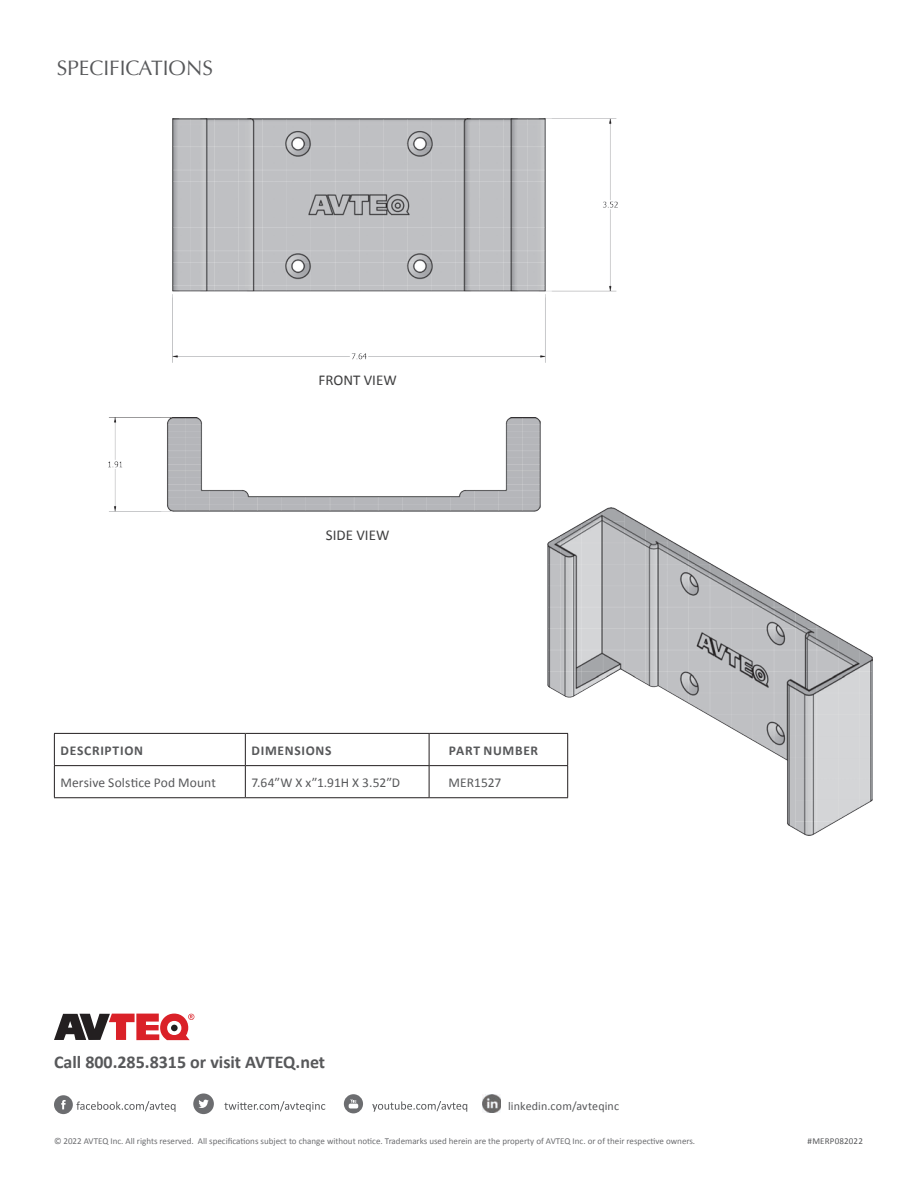
<style>
.page{position:relative;width:918px;height:1188px;background:#fff}
.page>*{position:absolute;margin:0;border:0;box-sizing:border-box;transform-origin:0 0}
.t1{font:21px "Optima";color:#57585a}
.t2{font:700 18px "Calibri";color:#57585a}
.t3{font:15px "Calibri";color:#3e3e3f}
.t4{font:13.5px "Calibri";letter-spacing:.005em;color:#57585a}
.t5{font:700 13.5px "Calibri";letter-spacing:.05em;color:#57585a}
.t6{font:12px "Calibri";letter-spacing:.01em;color:#57585a}
.t7{font:9px "Calibri";color:#6c6d70}
.t8{font:9px "Calibri";letter-spacing:.015em;color:#57585a}
</style>
<div class="page">
<hr style="left:245px;top:734px;width:1px;height:31px;background:#231f20">
<hr style="left:429px;top:733px;width:139px;height:1px;background:#231f20">
<hr style="left:429px;top:734px;width:1px;height:31px;background:#231f20">
<hr style="left:54px;top:733px;width:191px;height:1px;background:#231f20">
<hr style="left:54px;top:734px;width:1px;height:31px;background:#231f20">
<hr style="left:245px;top:733px;width:184px;height:1px;background:#231f20">
<hr style="left:54px;top:765px;width:191px;height:1px;background:#231f20">
<hr style="left:54px;top:766px;width:1px;height:31px;background:#231f20">
<hr style="left:245px;top:765px;width:184px;height:1px;background:#231f20">
<hr style="left:54px;top:797px;width:191px;height:1px;background:#231f20">
<hr style="left:245px;top:797px;width:184px;height:1px;background:#231f20">
<hr style="left:245px;top:766px;width:1px;height:31px;background:#231f20">
<hr style="left:429px;top:765px;width:139px;height:1px;background:#231f20">
<hr style="left:429px;top:766px;width:1px;height:31px;background:#231f20">
<hr style="left:429px;top:797px;width:139px;height:1px;background:#231f20">
<svg style="left:54px;top:1014px;width:140px;height:26px"></svg>
<svg style="left:224px;top:1101px;width:101px;height:11px"></svg>
<svg style="left:54px;top:1095px;width:122px;height:19px"></svg>
<svg style="left:193px;top:1094px;width:21px;height:20px"></svg>
<svg style="left:372px;top:1101px;width:95px;height:11px"></svg>
<svg style="left:344px;top:1094px;width:19px;height:19px"></svg>
<img style="left:483px;top:1095px;width:18px;height:18px">
<img style="left:109px;top:418px;width:432px;height:94px">
<img style="left:172px;top:119px;width:445px;height:243px">
<img style="left:547px;top:508px;width:325px;height:327px">
<p class="t1" style="left:57px;top:56px;width:158px">SPECIFICATIONS</p>
<p class="t3" style="left:319px;top:371px;width:80px">FRONT VIEW</p>
<p class="t3" style="left:326px;top:525px;width:65px">SIDE VIEW</p>
<p class="t5" style="left:61px;top:741px;width:84px">DESCRIPTION</p>
<p class="t5" style="left:252px;top:741px;width:81px">DIMENSIONS</p>
<p class="t5" style="left:449px;top:741px;width:91px">PART NUMBER</p>
<p class="t4" style="left:60px;top:774px;width:157px">Mersive Solstice Pod Mount</p>
<p class="t4" style="left:251px;top:774px;width:150px">7.64″W X x″1.91H X 3.52″D</p>
<p class="t4" style="left:449px;top:774px;width:54px">MER1527</p>
<p class="t2" style="left:54px;top:1051px;width:273px">Call 800.285.8315 or visit AVTEQ.net</p>
<p class="t6" style="left:508px;top:1098px;width:113px">linkedin.com/avteqinc</p>
<p class="t7" style="left:54px;top:1135px;width:643px">© 2022 AVTEQ Inc. All rights reserved. All specifications subject to change without notice. Trademarks used herein are the property of AVTEQ Inc. or of their respective owners.</p>
<p class="t8" style="left:808px;top:1135px;width:57px">#MERP082022</p>
</div>
